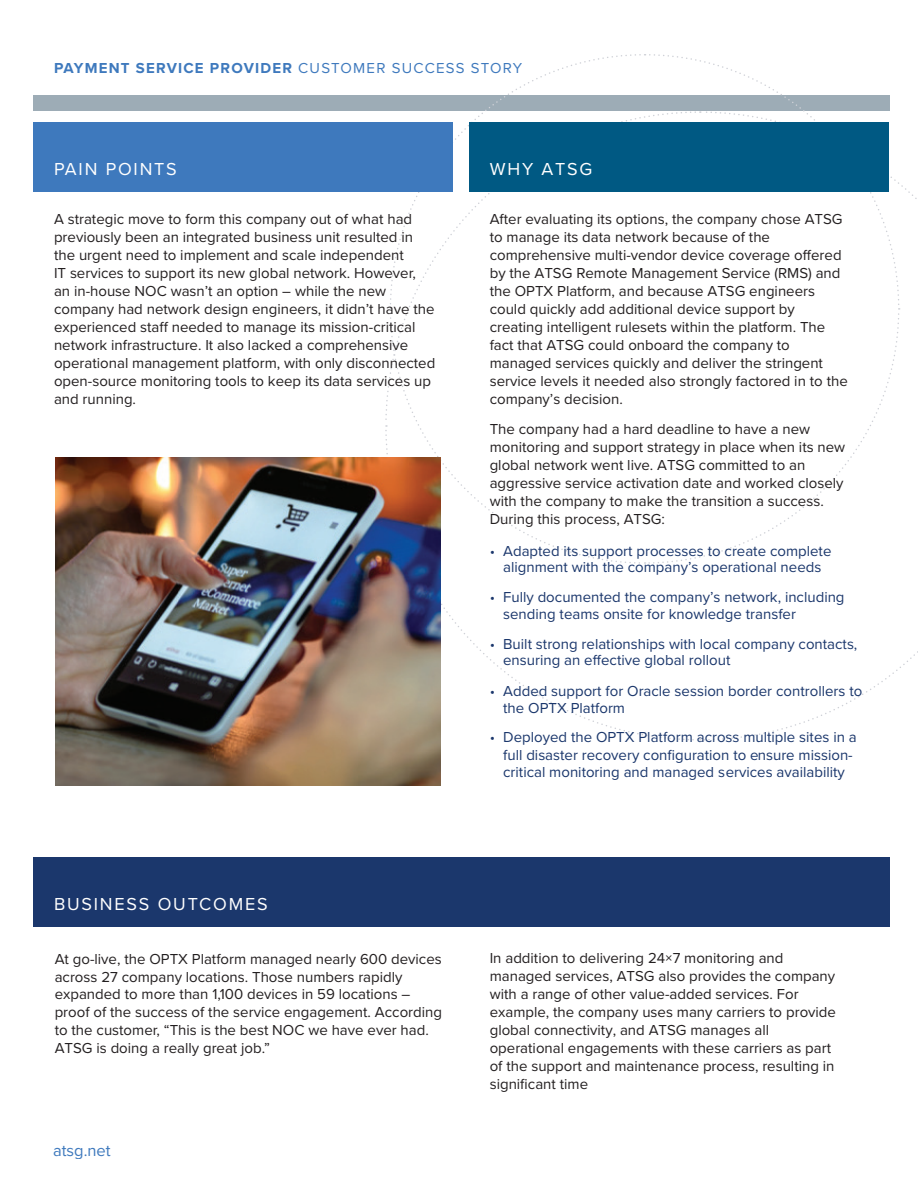
<style>
.page{position:relative;width:918px;height:1188px;background:#fff}
.page>*{position:absolute;margin:0;border:0;box-sizing:border-box;transform-origin:0 0}
.t1{font:18px "Proxima Nova";letter-spacing:.1em;color:#fff}
.t2{font:18px "Proxima Nova A";letter-spacing:.1em;color:#fff}
.t3{font:16.5px "Proxima Nova";color:#3e79bd}
.t4{font:15px/18px "Proxima Nova";color:#231f20}
.t5{font:15px/16.2px "Proxima Nova";color:#1b376c}
.t6{font:700 15px "Proxima Nova";letter-spacing:.08em;color:#3e79bd}
.s1{font-weight:400}
.s2{font-family:"Proxima Nova A";font-weight:300}
</style>
<div class="page">
<div style="left:33px;top:95px;width:856px;height:15px;background:#9dacb6"></div>
<svg style="left:645px;top:54px;width:255px;height:251px"></svg>
<svg style="left:389px;top:54px;width:253px;height:253px"></svg>
<svg style="left:389px;top:312px;width:251px;height:252px"></svg>
<div style="left:33px;top:122px;width:420px;height:70px;background:#3e79bd"></div>
<div style="left:470px;top:122px;width:419px;height:70px;background:#005983"></div>
<img style="left:55px;top:458px;width:386px;height:327px">
<div style="left:33px;top:858px;width:856px;height:69px;background:#1b376c"></div>
<p class="t6" style="left:54px;top:57px;width:470px">PAYMENT SERVICE PROVIDER <span class="s1">CUSTOMER SUCCESS STORY</span></p>
<p class="t1" style="left:54px;top:156px;width:124px">PAIN POINTS</p>
<p class="t4" style="left:54px;top:209px;width:383px">A strategic move to form this company out of what had previously been an integrated business unit resulted in the urgent need to implement and scale independent<br>IT services to support its new global network. However, an in-house NOC wasn’t an option – while the new company had network design engineers, it didn’t have the experienced staff needed to manage its mission-critical network infrastructure. It also lacked a comprehensive operational management platform, with only disconnected open-source monitoring tools to keep its data services up and running.</p>
<p class="t2" style="left:54px;top:890px;width:215px">BUSINESS OUTCOMES</p>
<p class="t4" style="left:55px;top:949px;width:389px">At go-live, the OPTX Platform managed nearly 600 devices across 27 company locations. Those numbers rapidly expanded to more than 1,100 devices in 59 locations – proof of the success of the service engagement. According to the customer, “This is the best NOC we have ever had.<br>ATSG is doing a really great job.”</p>
<p class="t3" style="left:53px;top:1138px;width:59px">atsg.net</p>
<p class="t1" style="left:490px;top:156px;width:104px">WHY ATSG</p>
<p class="t4" style="left:490px;top:209px;width:360px">After evaluating its options, the company chose ATSG to manage its data network because of the comprehensive multi-vendor device coverage offered by the ATSG Remote Management Service (RMS) and the OPTX Platform, and because ATSG engineers could quickly add additional device support by creating intelligent rulesets within the platform. The fact that ATSG could onboard the company to managed services quickly and deliver the stringent service levels it needed also strongly factored in to the company’s decision.</p>
<p class="t4" style="left:490px;top:420px;width:357px">The company had a hard deadline to have a new monitoring and support strategy in place when its new global network went live. ATSG committed to an aggressive service activation date and worked closely with the company to make the transition a success.<br>During this process, ATSG:</p>
<p class="t5" style="left:490px;top:542px;width:343px;text-align:center"><span class="s2">•</span> Adapted its support processes to create complete alignment with the company’s operational needs</p>
<p class="t5" style="left:503px;top:589px;width:343px;text-indent:-14px"><span class="s2">•</span> Fully documented the company’s network, including sending teams onsite for knowledge transfer</p>
<p class="t5" style="left:503px;top:635px;width:356px;text-indent:-14px"><span class="s2">•</span> Built strong relationships with local company contacts, ensuring an effective global rollout</p>
<p class="t5" style="left:503px;top:681px;width:361px;line-height:17.2px;text-indent:-14px"><span class="s2">•</span> Added support for Oracle session border controllers to the OPTX Platform</p>
<p class="t5" style="left:503px;top:728px;width:355px;line-height:17.4px;text-indent:-14px"><span class="s2">•</span> Deployed the OPTX Platform across multiple sites in a full disaster recovery configuration to ensure mission&shy;critical monitoring and managed services availability</p>
<p class="t4" style="left:490px;top:948px;width:348px">In addition to delivering 24×7 monitoring and managed services, ATSG also provides the company with a range of other value-added services. For example, the company uses many carriers to provide global connectivity, and ATSG manages all operational engagements with these carriers as part of the support and maintenance process, resulting in significant time</p>
</div>
